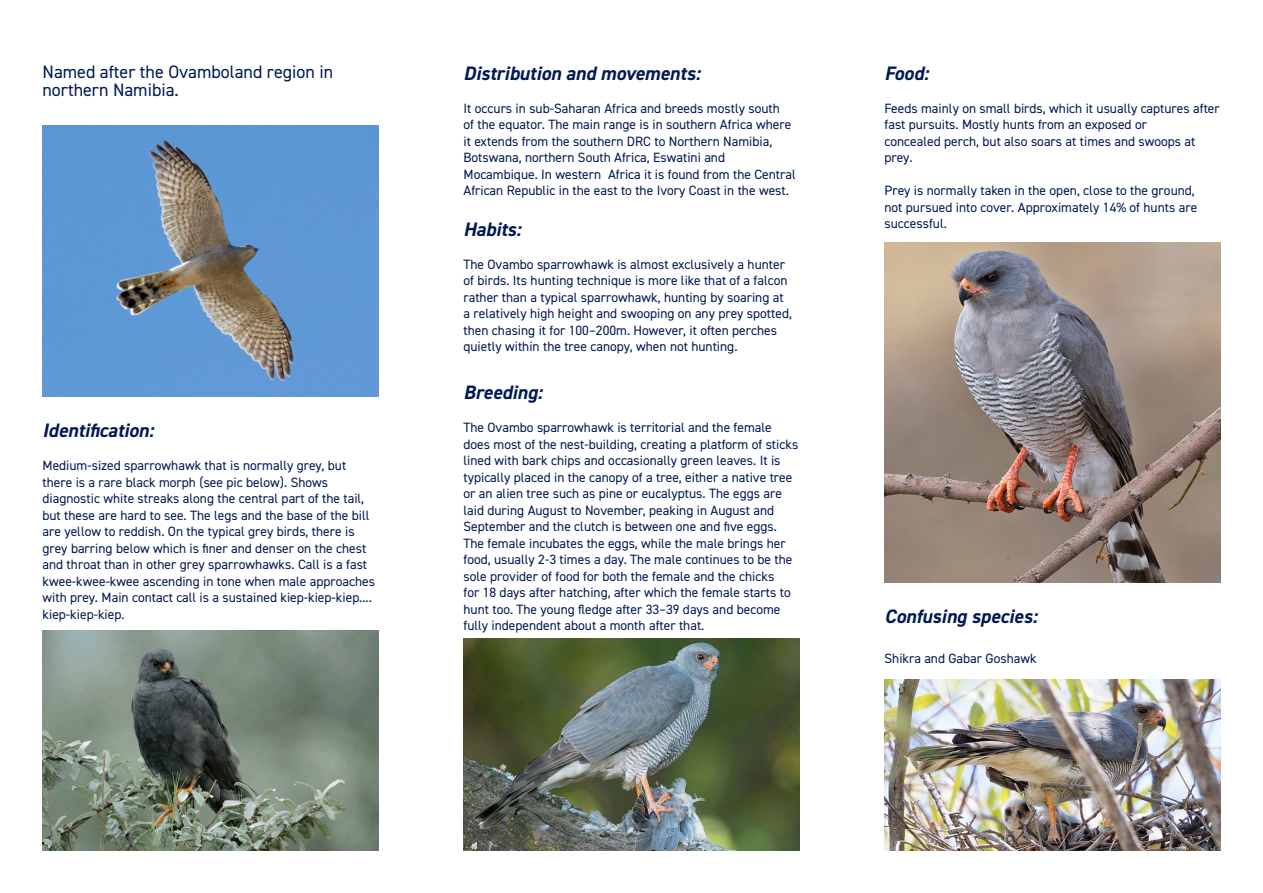
<style>
.page{position:relative;width:1263px;height:893px;background:#fff}
.page>*{position:absolute;margin:0;border:0;box-sizing:border-box;transform-origin:0 0}
.t1{font:italic 700 19.5px "DIN2014";color:#001954}
.t2{font:18px/18px "DIN2014";color:#001954}
.t3{font:13.5px/16.5px "DIN2014";color:#001954}
</style>
<div class="page">
<img style="left:43px;top:125px;width:335px;height:271px">
<img style="left:43px;top:630px;width:335px;height:220px">
<img style="left:884px;top:680px;width:336px;height:170px">
<img style="left:463px;top:638px;width:336px;height:212px">
<img style="left:884px;top:242px;width:336px;height:341px">
<p class="t2" style="left:43px;top:62px;width:292px">Named after the Ovamboland region in northern Namibia.</p>
<p class="t1" style="left:43px;top:417px;width:113px">Identification:</p>
<p class="t3" style="left:43px;top:457px;width:305px">Medium-sized sparrowhawk that is normally grey, but there is a rare black morph (see pic below). Shows</p>
<p class="t3" style="left:43px;top:490px;width:334px">diagnostic white streaks along the central part of the tail, but these are hard to see. The legs and the base of the bill are yellow to reddish. On the typical grey birds, there is grey barring below which is finer and denser on the chest and throat than in other grey sparrowhawks. Call is a fast kwee-kwee-kwee ascending in tone when male approaches with prey. Main contact call is a sustained kiep-kiep-kiep.... kiep-kiep-kiep.</p>
<p class="t1" style="left:463px;top:60px;width:238px">Distribution and movements:</p>
<p class="t3" style="left:463px;top:99px;width:329px">It occurs in sub-Saharan Africa and breeds mostly south of the equator. The main range is in southern Africa where it extends from the southern DRC to Northern Namibia, Botswana, northern South Africa, Eswatini and</p>
<p class="t3" style="left:463px;top:165px;width:334px">Mocambique. In western Africa it is found from the Central<br>African Republic in the east to the Ivory Coast in the west.</p>
<p class="t1" style="left:463px;top:216px;width:59px">Habits:</p>
<p class="t3" style="left:463px;top:255px;width:330px">The Ovambo sparrowhawk is almost exclusively a hunter of birds. Its hunting technique is more like that of a falcon rather than a typical sparrowhawk, hunting by soaring at a relatively high height and swooping on any prey spotted, then chasing it for 100–200m. However, it often perches quietly within the tree canopy, when not hunting.</p>
<p class="t1" style="left:463px;top:379px;width:80px">Breeding:</p>
<p class="t3" style="left:463px;top:419px;width:336px">The Ovambo sparrowhawk is territorial and the female does most of the nest-building, creating a platform of sticks lined with bark chips and occasionally green leaves. It is typically placed in the canopy of a tree, either a native tree or an alien tree such as pine or eucalyptus. The eggs are laid during August to November, peaking in August and September and the clutch is between one and five eggs.<br>The female incubates the eggs, while the male brings her food, usually 2-3 times a day. The male continues to be the sole provider of food for both the female and the chicks<br>for 18 days after hatching, after which the female starts to hunt too. The young fledge after 33–39 days and become fully independent about a month after that.</p>
<p class="t1" style="left:884px;top:60px;width:46px">Food:</p>
<p class="t3" style="left:884px;top:99px;width:337px">Feeds mainly on small birds, which it usually captures after fast pursuits. Mostly hunts from an exposed or</p>
<p class="t3" style="left:884px;top:132px;width:312px">concealed perch, but also soars at times and swoops at prey.</p>
<p class="t3" style="left:884px;top:182px;width:314px">Prey is normally taken in the open, close to the ground, not pursued into cover. Approximately 14% of hunts are successful.</p>
<p class="t1" style="left:884px;top:603px;width:154px">Confusing species:</p>
<p class="t3" style="left:884px;top:650px;width:154px">Shikra and Gabar Goshawk</p>
</div>
